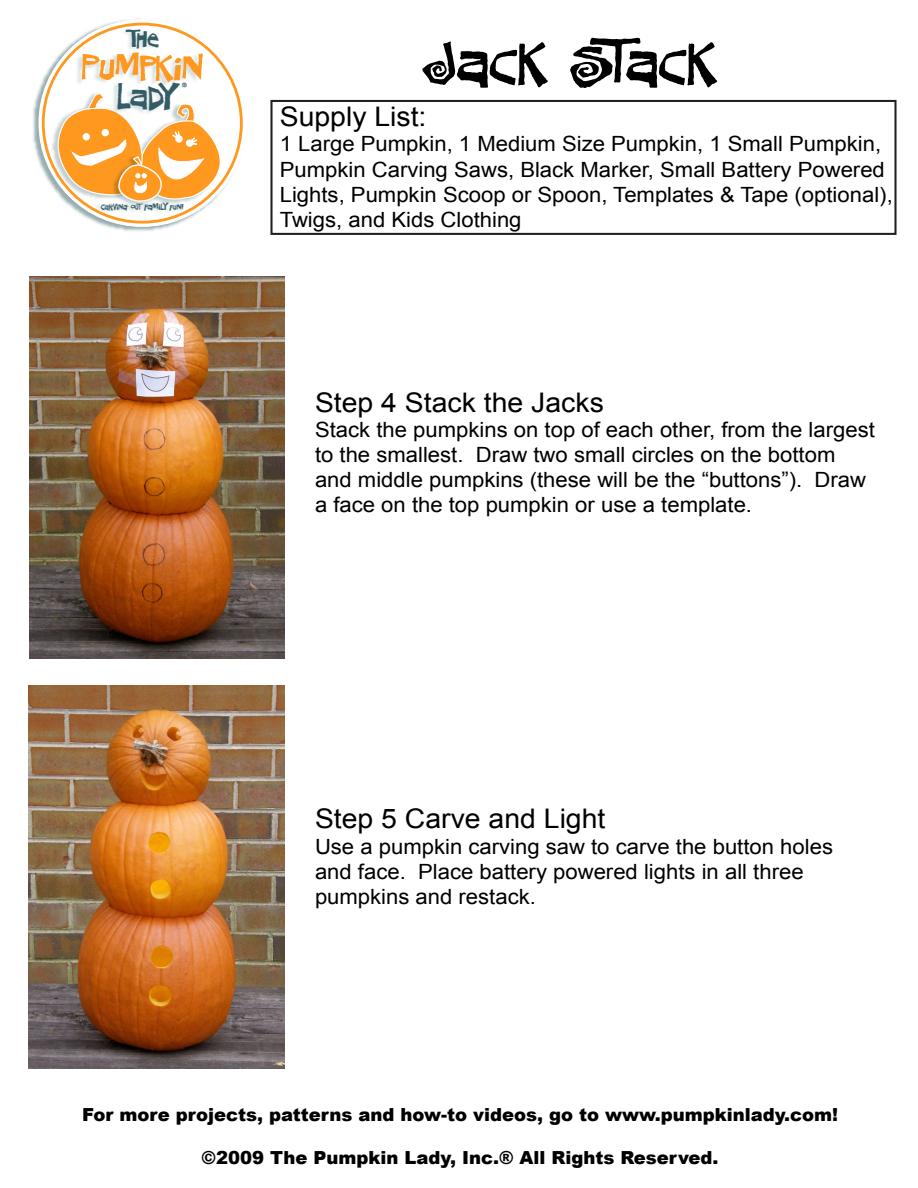
<style>
.page{position:relative;width:918px;height:1188px;background:#fff}
.page>*{position:absolute;margin:0;border:0;box-sizing:border-box;transform-origin:0 0}
.t1{font:86.55px "Mosquito Fiesta";color:#000;scale:1.05 1}
.t2{font:53.85px "Mosquito Fiesta";color:#ff981f;scale:1.05 1}
.t3{font:52.65px "Mosquito Fiesta";color:#ff981f;scale:1.05 1}
.t4{font:46.8px "Mosquito Fiesta";color:#335c64;scale:1.05 1}
.t5{font:35.1px "Mosquito Fiesta";color:#335c64;scale:1.05 1}
.t6{font:33.9px "Mosquito Fiesta";color:#335c64;scale:1.05 1}
.t7{font:27px "Arial";color:#000;scale:1.05 1}
.t8{font:21px/25.2px "Arial";color:#000;scale:1.05 1}
.t9{font:900 18px "Arial";color:#000}
.t10{font:11.7px "Mosquito Fiesta";color:#335c64;scale:1.05 1}
.t11{font:8.4px "Mosquito Fiesta";color:#335c64;scale:1.05 1}
.s1{font-size:12.9px}
</style>
<div class="page">
<img style="left:33px;top:21px;width:199px;height:210px">
<svg style="left:39px;top:20px;width:207px;height:206px"></svg>
<img style="left:73px;top:34px;width:132px;height:54px">
<img style="left:50px;top:106px;width:4px;height:96px">
<svg style="left:54px;top:88px;width:169px;height:119px"></svg>
<img style="left:118px;top:18px;width:42px;height:46px">
<img style="left:109px;top:67px;width:55px;height:61px">
<img style="left:94px;top:196px;width:91px;height:24px">
<div style="left:270px;top:100px;width:627px;height:135px;border:2px solid #231f20"></div>
<img style="left:30px;top:276px;width:255px;height:383px">
<img style="left:29px;top:686px;width:255px;height:383px">
<h3 class="t5" style="left:126px;top:15px;width:30px">The</h3>
<h3 class="t3" style="left:81px;top:36px;width:118px">Pumpkin</h3>
<h3 class="t6" style="left:130px;top:18px;width:30px">The</h3>
<h3 class="t4" style="left:117px;top:68px;width:54px">Lady</h3>
<p class="t11" style="left:182px;top:80px;width:6px">®</p>
<h2 class="t2" style="left:81px;top:31px;width:120px">Pumpkin</h2>
<p class="t10" style="left:101px;top:200px;width:81px">Carving out <span class="s1">family</span> fun!</p>
<h1 class="t1" style="left:426px;top:11px;width:279px">Jack Stack</h1>
<p class="t7" style="left:280px;top:99px;width:141px">Supply List:</p>
<p class="t8" style="left:280px;top:132px;width:585px">1 Large Pumpkin, 1 Medium Size Pumpkin, 1 Small Pumpkin, Pumpkin Carving Saws, Black Marker, Small Battery Powered Lights, Pumpkin Scoop or Spoon, Templates &amp; Tape (optional), Twigs, and Kids Clothing</p>
<p class="t7" style="left:315px;top:384px;width:277px">Step 4 Stack the Jacks</p>
<p class="t8" style="left:315px;top:417px;width:535px">Stack the pumpkins on top of each other, from the largest to the smallest. Draw two small circles on the bottom and middle pumpkins (these will be the “buttons”). Draw a face on the top pumpkin or use a template.</p>
<p class="t7" style="left:315px;top:801px;width:278px">Step 5 Carve and Light</p>
<p class="t8" style="left:315px;top:834px;width:495px">Use a pumpkin carving saw to carve the button holes and face. Place battery powered lights in all three pumpkins and restack.</p>
<p class="t9" style="left:82px;top:1101px;width:757px">For more projects, patterns and how-to videos, go to www.pumpkinlady.com!</p>
<p class="t9" style="left:202px;top:1145px;width:518px">©2009 The Pumpkin Lady, Inc.® All Rights Reserved.</p>
</div>
